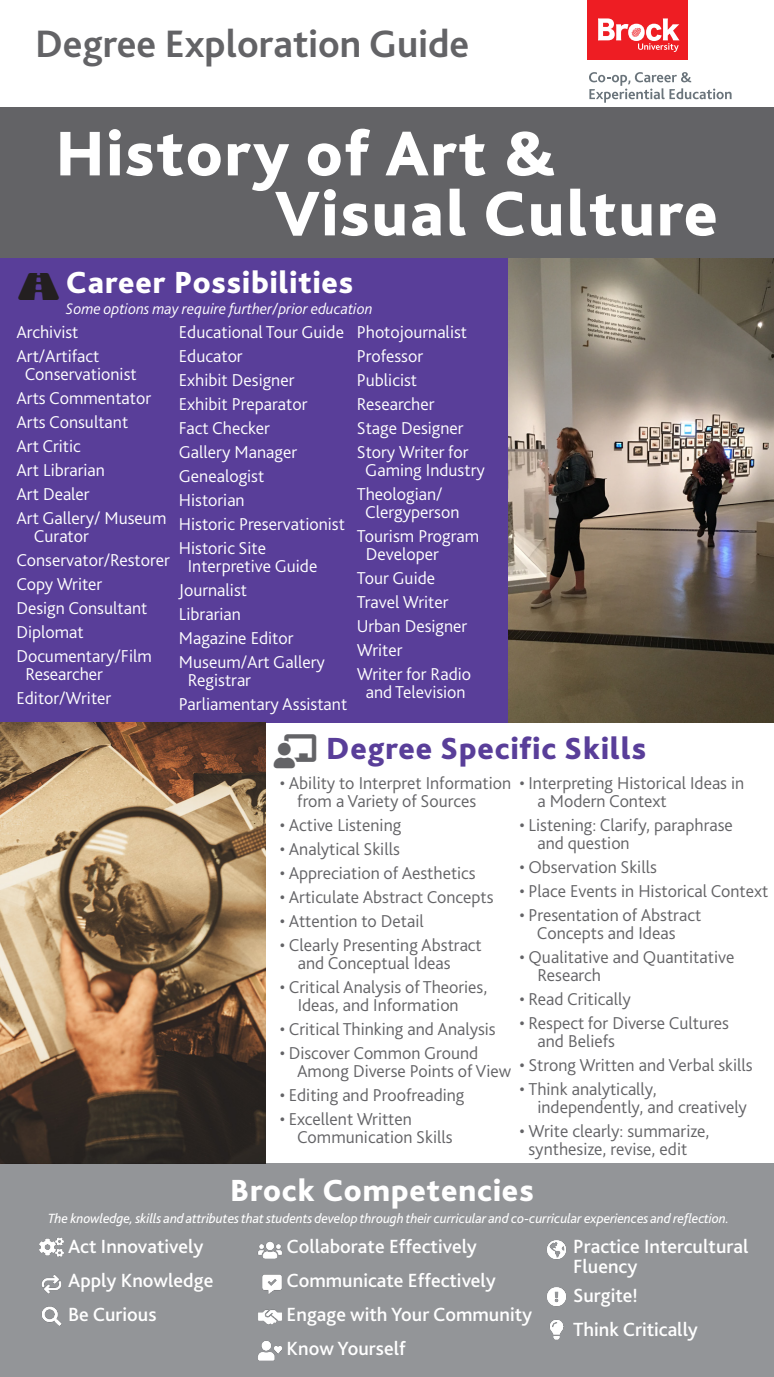
<style>
.page{position:relative;width:774px;height:1377px;background:#fff}
.page>*{position:absolute;margin:0;border:0;box-sizing:border-box;transform-origin:0 0}
.t1{font:800 66px "Bliss 2";letter-spacing:.03em;color:#fff}
.t2{font:700 40px "Bliss 2";color:#636366}
.t3{font:34px "Font Awesome 5 Free Solid";color:#636366}
.t4{font:800 32px "Bliss 2";letter-spacing:.03em;color:#fff}
.t5{font:800 32px "Bliss 2";letter-spacing:.03em;color:#593e99}
.t6{font:500 20px/34px "Bliss 2";color:#fff}
.b{font:300 18px "Bliss 2";color:#636366}
.t7{font:300 18px/24px "Bliss 2";color:#fff}
.t8{font:italic 300 16px "Bliss 2";color:#fff}
.t9{font:italic 14px "Bliss 2";letter-spacing:-.01em;color:#fff}
</style>
<div class="page">
<div style="left:0;top:1163px;width:774px;height:214px;background:#939598"></div>
<img style="left:42px;top:1275px;width:19px;height:19px">
<img style="left:39px;top:1237px;width:25px;height:20px">
<img style="left:42px;top:1306px;width:20px;height:20px">
<img style="left:257px;top:1241px;width:25px;height:18px">
<img style="left:262px;top:1274px;width:20px;height:20px">
<img style="left:258px;top:1309px;width:24px;height:16px">
<img style="left:258px;top:1341px;width:24px;height:20px">
<img style="left:547px;top:1240px;width:19px;height:19px">
<img style="left:547px;top:1287px;width:19px;height:19px">
<img style="left:550px;top:1320px;width:14px;height:20px">
<div style="left:588px;top:0;width:100px;height:59px;background:#ee1d23"></div>
<svg style="left:598px;top:18px;width:82px;height:34px"></svg>
<svg style="left:589px;top:72px;width:143px;height:31px"></svg>
<img style="left:508px;top:258px;width:266px;height:464px">
<div style="left:0;top:107px;width:774px;height:151px;background:#636366"></div>
<div style="left:0;top:258px;width:508px;height:464px;background:#593e99"></div>
<img style="left:0;top:722px;width:266px;height:441px">
<h2 class="t2" style="left:35px;top:19px;width:436px">Degree Exploration Guide</h2>
<p class="t1" style="left:55px;top:113px;width:502px">History of Art &amp;</p>
<p class="t1" style="left:275px;top:173px;width:444px">Visual Culture</p>
<p class="t4" style="left:66px;top:262px;width:289px">Career Possibilities</p>
<p class="t8" style="left:66px;top:299px;width:308px">Some options may require further/prior education</p>
<p class="t7" style="left:16px;top:320px;width:64px">Archivist</p>
<p class="t7" style="left:16px;top:344px;width:85px">Art/Artifact</p>
<p class="t7" style="left:25px;top:362px;width:113px">Conservationist</p>
<p class="t7" style="left:16px;top:386px;width:136px">Arts Commentator</p>
<p class="t7" style="left:16px;top:410px;width:113px">Arts Consultant</p>
<p class="t7" style="left:16px;top:434px;width:66px">Art Critic</p>
<p class="t7" style="left:16px;top:458px;width:90px">Art Librarian</p>
<p class="t7" style="left:16px;top:482px;width:75px">Art Dealer</p>
<p class="t7" style="left:16px;top:506px;width:152px">Art Gallery/ Museum</p>
<p class="t7" style="left:34px;top:524px;width:57px">Curator</p>
<p class="t7" style="left:16px;top:548px;width:155px">Conservator/Restorer</p>
<p class="t7" style="left:16px;top:572px;width:88px">Copy Writer</p>
<p class="t7" style="left:16px;top:596px;width:133px">Design Consultant</p>
<p class="t7" style="left:16px;top:620px;width:69px">Diplomat</p>
<p class="t7" style="left:16px;top:644px;width:137px">Documentary/Film</p>
<p class="t7" style="left:25px;top:662px;width:79px">Researcher</p>
<p class="t7" style="left:16px;top:686px;width:96px">Editor/Writer</p>
<p class="t7" style="left:179px;top:320px;width:167px">Educational Tour Guide</p>
<p class="t7" style="left:179px;top:344px;width:65px">Educator</p>
<p class="t7" style="left:179px;top:368px;width:117px">Exhibit Designer</p>
<p class="t7" style="left:179px;top:392px;width:130px">Exhibit Preparator</p>
<p class="t7" style="left:179px;top:416px;width:92px">Fact Checker</p>
<p class="t7" style="left:179px;top:440px;width:120px">Gallery Manager<br>Genealogist</p>
<p class="t7" style="left:179px;top:488px;width:67px">Historian</p>
<p class="t7" style="left:179px;top:512px;width:168px">Historic Preservationist</p>
<p class="t7" style="left:179px;top:536px;width:89px">Historic Site</p>
<p class="t7" style="left:188px;top:554px;width:131px">Interpretive Guide</p>
<p class="t7" style="left:179px;top:578px;width:70px">Journalist</p>
<p class="t7" style="left:179px;top:602px;width:64px">Librarian</p>
<p class="t7" style="left:179px;top:626px;width:116px">Magazine Editor</p>
<p class="t7" style="left:179px;top:650px;width:148px">Museum/Art Gallery</p>
<p class="t7" style="left:188px;top:668px;width:65px">Registrar</p>
<p class="t7" style="left:179px;top:692px;width:170px">Parliamentary Assistant</p>
<p class="t7" style="left:357px;top:320px;width:112px">Photojournalist<br>Professor</p>
<p class="t7" style="left:357px;top:368px;width:62px">Publicist</p>
<p class="t7" style="left:357px;top:392px;width:79px">Researcher</p>
<p class="t7" style="left:357px;top:416px;width:108px">Stage Designer</p>
<p class="t7" style="left:357px;top:440px;width:113px">Story Writer for</p>
<p class="t7" style="left:365px;top:458px;width:121px">Gaming Industry</p>
<p class="t7" style="left:357px;top:482px;width:87px">Theologian/</p>
<p class="t7" style="left:365px;top:500px;width:96px">Clergyperson</p>
<p class="t7" style="left:357px;top:524px;width:124px">Tourism Program</p>
<p class="t7" style="left:366px;top:542px;width:74px">Developer</p>
<p class="t7" style="left:357px;top:566px;width:80px">Tour Guide</p>
<p class="t7" style="left:357px;top:590px;width:93px">Travel Writer</p>
<p class="t7" style="left:357px;top:614px;width:112px">Urban Designer<br>Writer</p>
<p class="t7" style="left:357px;top:662px;width:116px">Writer for Radio</p>
<p class="t7" style="left:366px;top:680px;width:101px">and Television</p>
<p class="t3" style="left:274px;top:734px;width:44px">●□▼</p>
<p class="t5" style="left:326px;top:728px;width:322px">Degree Specific Skills</p>
<p class="b" style="left:280px;top:772px;width:233px">• Ability to Interpret Information</p>
<p class="b" style="left:297px;top:790px;width:180px">from a Variety of Sources</p>
<p class="b" style="left:280px;top:814px;width:123px">• Active Listening</p>
<p class="b" style="left:280px;top:838px;width:122px">• Analytical Skills</p>
<p class="b" style="left:280px;top:862px;width:198px">• Appreciation of Aesthetics</p>
<p class="b" style="left:280px;top:886px;width:215px">• Articulate Abstract Concepts</p>
<p class="b" style="left:280px;top:910px;width:146px">• Attention to Detail</p>
<p class="b" style="left:280px;top:934px;width:204px">• Clearly Presenting Abstract</p>
<p class="b" style="left:298px;top:952px;width:154px">and Conceptual Ideas</p>
<p class="b" style="left:280px;top:976px;width:209px">• Critical Analysis of Theories,</p>
<p class="b" style="left:298px;top:994px;width:163px">Ideas, and Information</p>
<p class="b" style="left:280px;top:1018px;width:218px">• Critical Thinking and Analysis</p>
<p class="b" style="left:280px;top:1042px;width:200px">• Discover Common Ground</p>
<p class="b" style="left:297px;top:1060px;width:216px">Among Diverse Points of View</p>
<p class="b" style="left:280px;top:1084px;width:186px">• Editing and Proofreading</p>
<p class="b" style="left:280px;top:1108px;width:134px">• Excellent Written</p>
<p class="b" style="left:297px;top:1126px;width:157px">Communication Skills</p>
<p class="b" style="left:519px;top:772px;width:226px">• Interpreting Historical Ideas in</p>
<p class="b" style="left:537px;top:790px;width:131px">a Modern Context</p>
<p class="b" style="left:519px;top:814px;width:215px">• Listening: Clarify, paraphrase</p>
<p class="b" style="left:537px;top:832px;width:94px">and question</p>
<p class="b" style="left:519px;top:856px;width:139px">• Observation Skills</p>
<p class="b" style="left:519px;top:880px;width:250px">• Place Events in Historical Context</p>
<p class="b" style="left:519px;top:904px;width:183px">• Presentation of Abstract</p>
<p class="b" style="left:537px;top:922px;width:140px">Concepts and Ideas</p>
<p class="b" style="left:519px;top:946px;width:216px">• Qualitative and Quantitative</p>
<p class="b" style="left:537px;top:964px;width:65px">Research</p>
<p class="b" style="left:519px;top:988px;width:113px">• Read Critically</p>
<p class="b" style="left:519px;top:1012px;width:211px">• Respect for Diverse Cultures</p>
<p class="b" style="left:537px;top:1030px;width:79px">and Beliefs</p>
<p class="b" style="left:519px;top:1054px;width:235px">• Strong Written and Verbal skills</p>
<p class="b" style="left:519px;top:1078px;width:139px">• Think analytically,</p>
<p class="b" style="left:537px;top:1096px;width:211px">independently, and creatively</p>
<p class="b" style="left:519px;top:1120px;width:191px">• Write clearly: summarize,</p>
<p class="b" style="left:528px;top:1138px;width:160px">synthesize, revise, edit</p>
<h3 class="t4" style="left:230px;top:1171px;width:305px">Brock Competencies</h3>
<p class="t9" style="left:48px;top:1210px;width:683px">The knowledge, skills and attributes that students develop through their curricular and co-curricular experiences and reflection.</p>
<p class="t6" style="left:68px;top:1229px;width:147px">Act Innovatively<br>Apply Knowledge<br>Be Curious</p>
<p class="t6" style="left:287px;top:1229px;width:247px">Collaborate Effectively<br>Communicate Effectively<br>Engage with Your Community<br>Know Yourself</p>
<p class="t6" style="left:573px;top:1236px;width:177px;line-height:20px">Practice Intercultural<br>Fluency</p>
<p class="t6" style="left:573px;top:1278px;width:126px">Surgite!<br>Think Critically</p>
</div>
